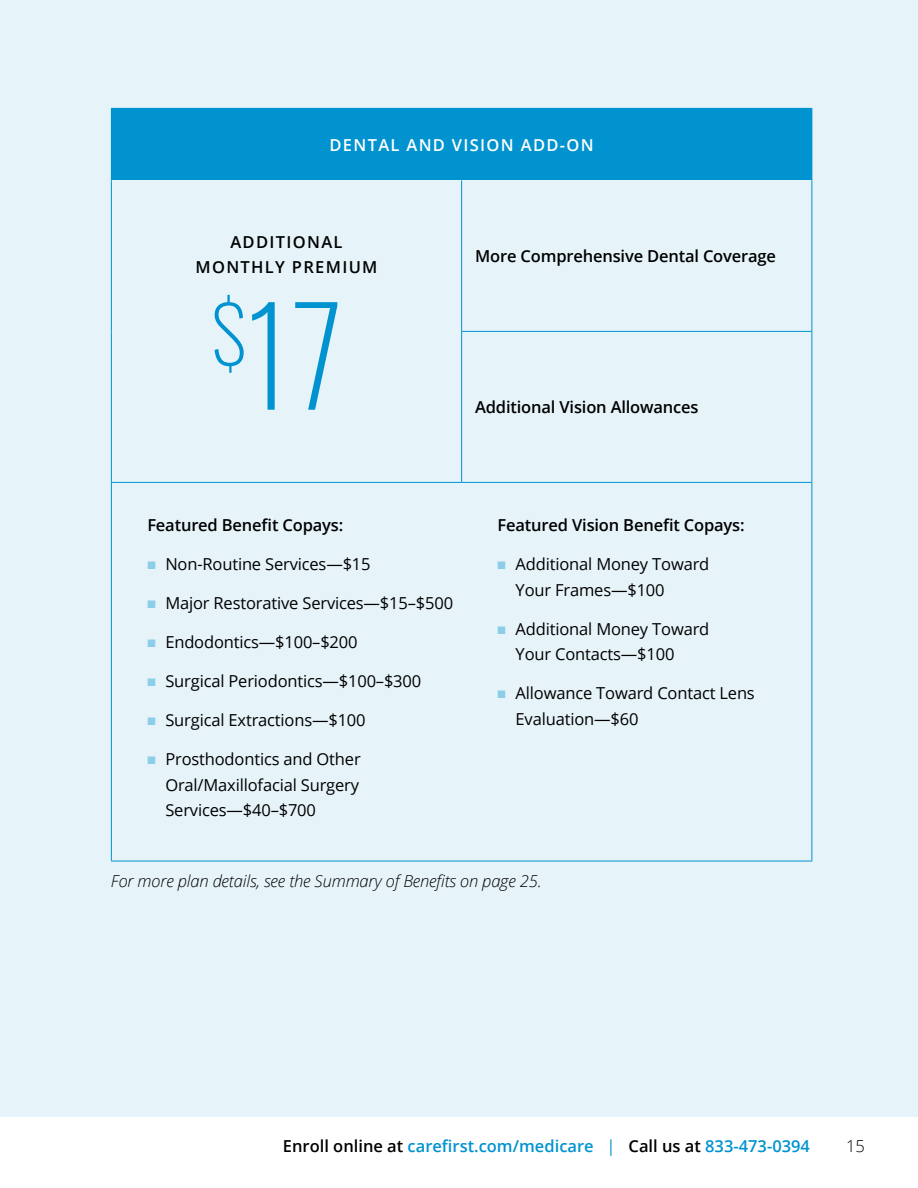
<style>
.page{position:relative;width:918px;height:1188px;background:#e6f4fa}
.page>*{position:absolute;margin:0;border:0;box-sizing:border-box;transform-origin:0 0}
.t1{font:200 132.75px "Oswald";color:#0093d0}
.t2{font:16.5px/25.5px "Open Sans";letter-spacing:-.01em;color:#000}
.t3{font:600 16.5px "Open Sans";letter-spacing:-.01em;color:#000}
.t4{font:600 16.5px "Open Sans";color:#0093d0}
.t5{font:italic 300 16.5px "Open Sans";letter-spacing:-.01em;color:#000}
.t6{font:600 16.5px/25.5px "Open Sans";letter-spacing:.08em;color:#000;text-align:center}
.t7{font:600 16.5px "Open Sans";letter-spacing:.08em;color:#fff}
.t8{font:300 16.5px "Open Sans";color:#000}
.s1{color:#8cceea}
.s2{color:#000}
.s3{font-weight:400}
</style>
<div class="page">
<div style="left:0;top:1117px;width:918px;height:71px;background:#fff"></div>
<div style="left:111px;top:108px;width:701px;height:72px;background:#0093d0"></div>
<svg style="left:112px;top:180px;width:700px;height:681px"></svg>
<hr style="left:812px;top:109px;width:1px;height:71px;background:#0093d0">
<hr style="left:111px;top:180px;width:1px;height:151px;background:#0093d0">
<hr style="left:461px;top:180px;width:1px;height:151px;background:#0093d0">
<hr style="left:812px;top:180px;width:1px;height:151px;background:#0093d0">
<hr style="left:111px;top:331px;width:1px;height:151px;background:#0093d0">
<hr style="left:461px;top:331px;width:351px;height:1px;background:#0093d0">
<hr style="left:461px;top:332px;width:1px;height:150px;background:#0093d0">
<hr style="left:812px;top:332px;width:1px;height:150px;background:#0093d0">
<hr style="left:111px;top:482px;width:351px;height:1px;background:#0093d0">
<hr style="left:111px;top:483px;width:1px;height:378px;background:#0093d0">
<hr style="left:462px;top:482px;width:350px;height:1px;background:#0093d0">
<hr style="left:812px;top:483px;width:1px;height:378px;background:#0093d0">
<hr style="left:111px;top:861px;width:351px;height:1px;background:#0093d0">
<hr style="left:462px;top:861px;width:350px;height:1px;background:#0093d0">
<p class="t7" style="left:329px;top:133px;width:266px">DENTAL AND VISION ADD-ON</p>
<p class="t6" style="left:196px;top:229px;width:183px">ADDITIONAL<br>MONTHLY PREMIUM</p>
<h1 class="t1" style="left:211px;top:238px;width:135px"><sup>$</sup>17</h1>
<p class="t3" style="left:475px;top:245px;width:302px">More Comprehensive Dental Coverage</p>
<p class="t3" style="left:475px;top:396px;width:225px">Additional Vision Allowances</p>
<p class="t3" style="left:147px;top:514px;width:197px">Featured Benefit Copays:</p>
<p class="t2" style="left:147px;top:551px;width:225px"><span class="s1">■</span> Non-Routine Services—$15</p>
<p class="t2" style="left:147px;top:590px;width:307px"><span class="s1">■</span> Major Restorative Services—$15–$500</p>
<p class="t2" style="left:147px;top:629px;width:212px"><span class="s1">■</span> Endodontics—$100–$200</p>
<p class="t2" style="left:147px;top:668px;width:275px"><span class="s1">■</span> Surgical Periodontics—$100–$300</p>
<p class="t2" style="left:147px;top:707px;width:220px"><span class="s1">■</span> Surgical Extractions—$100</p>
<p class="t2" style="left:165px;top:746px;width:197px;text-align:justify;text-indent:-18px"><span class="s1">■</span> Prosthodontics and Other Oral/Maxillofacial Surgery Services—$40–$700</p>
<p class="t3" style="left:498px;top:514px;width:249px">Featured Vision Benefit Copays:</p>
<p class="t2" style="left:516px;top:551px;width:195px;text-indent:-18px"><span class="s1">■</span> Additional Money Toward<br>Your Frames—$100</p>
<p class="t2" style="left:516px;top:615px;width:195px;text-indent:-18px"><span class="s1">■</span> Additional Money Toward<br>Your Contacts—$100</p>
<p class="t2" style="left:516px;top:680px;width:241px;text-indent:-18px"><span class="s1">■</span> Allowance Toward Contact Lens<br>Evaluation—$60</p>
<p class="t5" style="left:111px;top:870px;width:432px">For more plan details, see the Summary of Benefits on page 25.</p>
<p class="t4" style="left:283px;top:1134px;width:529px"><span class="s2">Enroll online at</span> carefirst.com/medicare <span class="s3">|</span> <span class="s2">Call us at</span> 833-473-0394</p>
<p class="t8" style="left:846px;top:1134px;width:20px">15</p>
</div>
